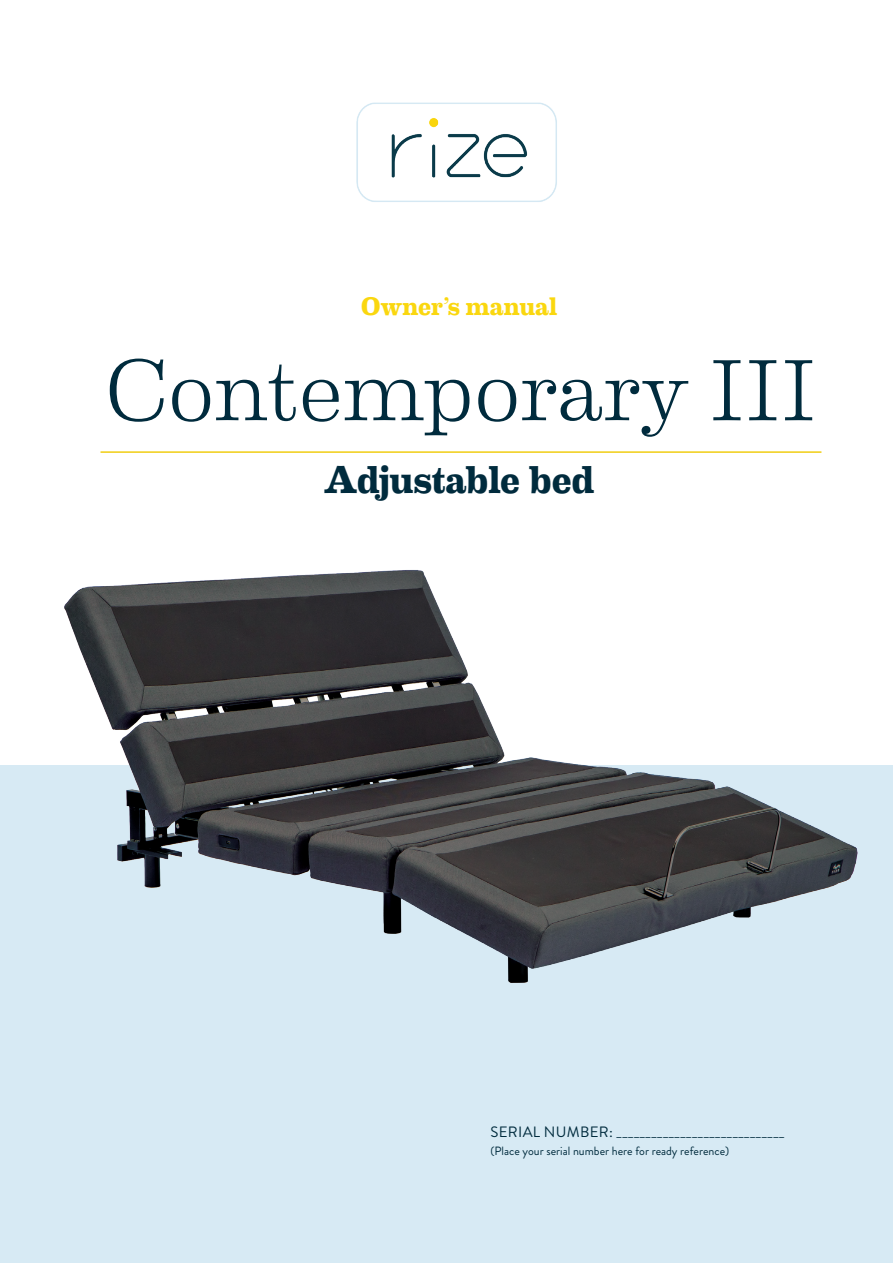
<style>
.page{position:relative;width:893px;height:1263px;background:#fff}
.page>*{position:absolute;margin:0;border:0;box-sizing:border-box;transform-origin:0 0}
.t1{font:300 87px "Eames Century Modern";letter-spacing:-.005em;color:#002b3d}
.t2{font:700 39px "Eames Century Modern";letter-spacing:-.005em;color:#002b3d}
.t3{font:700 25.5px "Eames Century Modern";color:#fad70f}
.t4{font:15px "Brandon Grotesque";letter-spacing:.02em;color:#002b3d}
.t5{font:12px "Brandon Grotesque";color:#002b3d}
</style>
<div class="page">
<div style="left:0;top:766px;width:893px;height:497px;background:#d7eaf4"></div>
<hr style="left:100px;top:451px;width:721px;height:2px;background:#f0cd12">
<img style="left:356px;top:102px;width:201px;height:100px">
<img style="left:47px;top:570px;width:822px;height:413px">
<h3 class="t3" style="left:361px;top:287px;width:198px">Owner’s manual</h3>
<h1 class="t1" style="left:105px;top:325px;width:713px">Contemporary III</h1>
<h2 class="t2" style="left:323px;top:450px;width:273px">Adjustable bed</h2>
<p class="t4" style="left:490px;top:1121px;width:296px">SERIAL NUMBER: _____________________________</p>
<p class="t5" style="left:490px;top:1142px;width:240px">(Place your serial number here for ready reference)</p>
</div>
